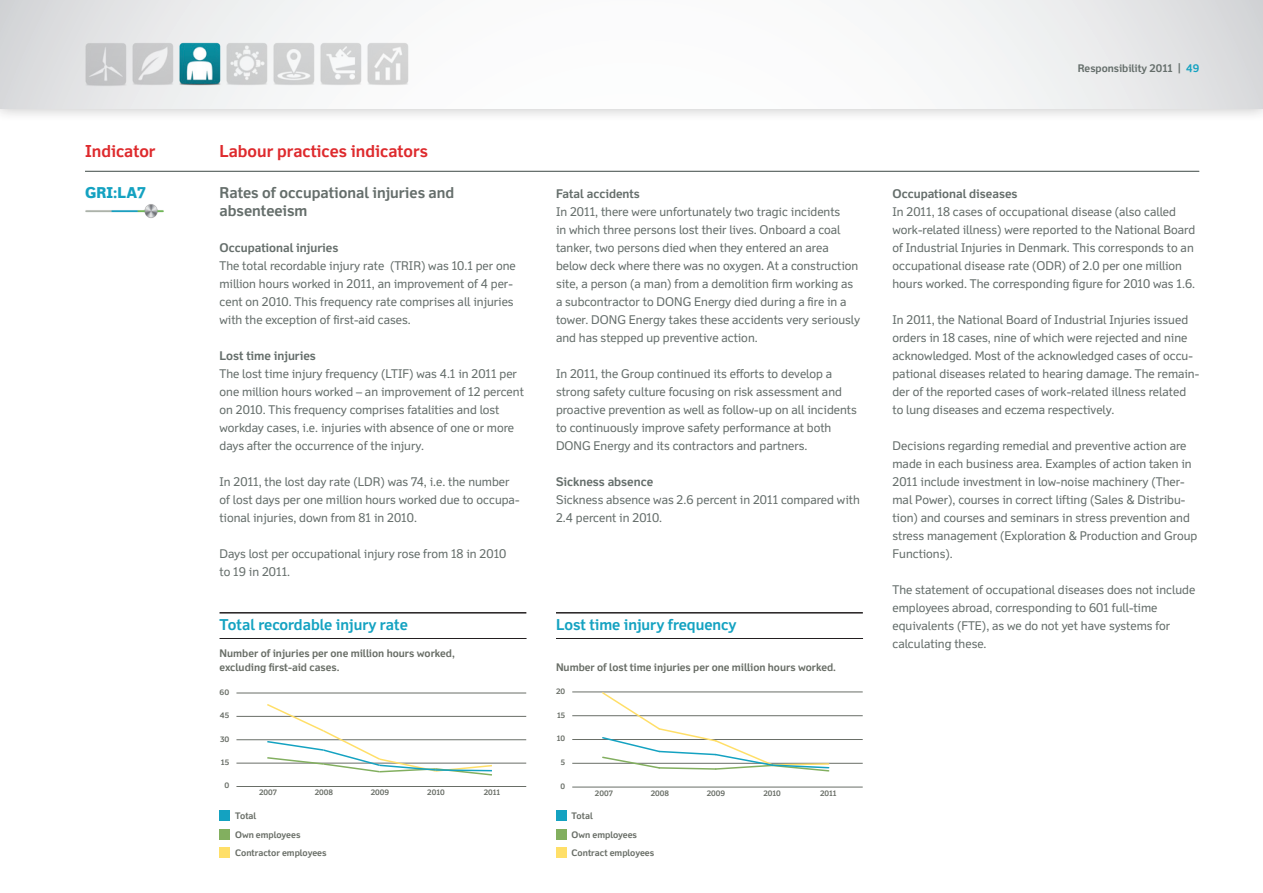
<style>
.page{position:relative;width:1263px;height:893px;background:#fff}
.page>*{position:absolute;margin:0;border:0;box-sizing:border-box;transform-origin:0 0}
.t1{font:700 16.5px "Felbridge DONG Energy";color:#de2a2d}
.t2{font:700 15px "Felbridge DONG Energy";color:#14a2c1}
.t3{font:700 15px/18px "Felbridge DONG Energy";color:#656e6b}
.t4{font:800 15px "Felbridge DONG Energy";color:#14a2c1}
.t5{font:12px/18px "Felbridge DONG Energy";color:#656e6b}
.t6{font:700 12px "Felbridge DONG Energy";color:#656e6b}
.t7{font:700 10.5px/13.5px "Felbridge DONG Energy";color:#696e67}
.t8{font:700 10.5px "Felbridge DONG Energy";color:#656e6b}
.t9{font:700 9px/18.6px "Felbridge DONG Energy";color:#696e67}
.t10{font:700 7.5px "Felbridge DONG Energy";color:#696e67}
.t11{font:700 7.5px "Felbridge DONG Energy";color:#696e67;scale:1.04 1}
.s1{color:#14a2c1}
</style>
<div class="page">
<div style="left:0;top:0;width:1263px;height:122px;background:#231f20;opacity:.3"></div>
<svg style="left:0;top:0;width:1263px;height:108px"></svg>
<img style="left:79px;top:39px;width:47px;height:51px">
<img style="left:318px;top:39px;width:43px;height:51px">
<img style="left:271px;top:39px;width:47px;height:51px">
<img style="left:224px;top:39px;width:47px;height:51px">
<img style="left:126px;top:39px;width:47px;height:51px">
<img style="left:361px;top:39px;width:51px;height:51px">
<img style="left:173px;top:39px;width:51px;height:51px">
<hr style="left:85px;top:171px;width:1114px;height:1px;background:#656e6b">
<img style="left:85px;top:204px;width:78px;height:14px">
<hr style="left:220px;top:638px;width:306px;height:1px;background:#231f20">
<hr style="left:556px;top:638px;width:307px;height:1px;background:#231f20">
<hr style="left:220px;top:612px;width:306px;height:2px;background:#231f20">
<hr style="left:556px;top:612px;width:307px;height:2px;background:#231f20">
<div style="left:220px;top:810px;width:10px;height:11px;background:#14a2c1"></div>
<div style="left:220px;top:829px;width:10px;height:10px;background:#82af5f"></div>
<div style="left:220px;top:847px;width:10px;height:11px;background:#ffdf68"></div>
<hr style="left:236px;top:693px;width:290px;height:1px;background:#696e67">
<hr style="left:236px;top:716px;width:290px;height:1px;background:#696e67">
<hr style="left:236px;top:739px;width:290px;height:1px;background:#696e67">
<hr style="left:236px;top:763px;width:290px;height:1px;background:#696e67">
<hr style="left:236px;top:786px;width:290px;height:1px;background:#696e67">
<svg style="left:265px;top:704px;width:229px;height:72px"></svg>
<div style="left:556px;top:810px;width:11px;height:11px;background:#14a2c1"></div>
<div style="left:556px;top:829px;width:11px;height:10px;background:#82af5f"></div>
<div style="left:556px;top:847px;width:11px;height:11px;background:#ffdf68"></div>
<hr style="left:572px;top:692px;width:291px;height:1px;background:#696e67">
<hr style="left:572px;top:715px;width:291px;height:1px;background:#696e67">
<hr style="left:572px;top:739px;width:291px;height:1px;background:#696e67">
<hr style="left:572px;top:763px;width:291px;height:1px;background:#696e67">
<hr style="left:572px;top:787px;width:291px;height:1px;background:#696e67">
<svg style="left:601px;top:691px;width:229px;height:81px"></svg>
<h1 class="t1" style="left:85px;top:140px;width:72px">Indicator</h1>
<p class="t4" style="left:85px;top:183px;width:63px">GRI:LA7</p>
<h1 class="t1" style="left:220px;top:140px;width:210px">Labour practices indicators</h1>
<p class="t3" style="left:220px;top:183px;width:236px">Rates of occupational injuries and absenteeism</p>
<p class="t6" style="left:220px;top:240px;width:120px">Occupational injuries</p>
<p class="t5" style="left:220px;top:257px;width:298px">The total recordable injury rate (TRIR) was 10.1 per one million hours worked in 2011, an improvement of 4 per&shy;cent on 2010. This frequency rate comprises all injuries with the exception of first-aid cases.</p>
<p class="t6" style="left:220px;top:348px;width:98px">Lost time injuries</p>
<p class="t5" style="left:220px;top:365px;width:306px">The lost time injury frequency (LTIF) was 4.1 in 2011 per one million hours worked – an improvement of 12 percent on 2010. This frequency comprises fatalities and lost workday cases, i.e. injuries with absence of one or more days after the occurrence of the injury.</p>
<p class="t5" style="left:220px;top:473px;width:301px">In 2011, the lost day rate (LDR) was 74, i.e. the number of lost days per one million hours worked due to occupa&shy;tional injuries, down from 81 in 2010.</p>
<p class="t5" style="left:220px;top:545px;width:288px">Days lost per occupational injury rose from 18 in 2010 to 19 in 2011.</p>
<p class="t6" style="left:556px;top:186px;width:85px">Fatal accidents</p>
<p class="t5" style="left:556px;top:203px;width:306px">In 2011, there were unfortunately two tragic incidents<br>in which three persons lost their lives. Onboard a coal tanker, two persons died when they entered an area below deck where there was no oxygen. At a construction site, a person (a man) from a demolition firm working as a subcontractor to DONG Energy died during a fire in a tower. DONG Energy takes these accidents very seriously and has stepped up preventive action.</p>
<p class="t5" style="left:556px;top:365px;width:302px">In 2011, the Group continued its efforts to develop a strong safety culture focusing on risk assessment and proactive prevention as well as follow-up on all incidents to continuously improve safety performance at both DONG Energy and its contractors and partners.</p>
<p class="t6" style="left:556px;top:474px;width:99px">Sickness absence</p>
<p class="t5" style="left:556px;top:491px;width:305px">Sickness absence was 2.6 percent in 2011 compared with<br>2.4 percent in 2010.</p>
<p class="t2" style="left:220px;top:615px;width:190px">Total recordable injury rate</p>
<p class="t2" style="left:556px;top:615px;width:182px">Lost time injury frequency</p>
<p class="t7" style="left:220px;top:646px;width:237px">Number of injuries per one million hours worked, excluding -rst-aid cases.</p>
<p class="t11" style="left:220px;top:688px;width:11px">60</p>
<p class="t11" style="left:220px;top:711px;width:11px">45</p>
<p class="t11" style="left:220px;top:734px;width:11px">30</p>
<p class="t11" style="left:221px;top:757px;width:10px">15</p>
<p class="t11" style="left:224px;top:781px;width:6px">0</p>
<p class="t10" style="left:259px;top:788px;width:20px">2007</p>
<p class="t10" style="left:315px;top:788px;width:20px">2008</p>
<p class="t10" style="left:371px;top:788px;width:20px">2009</p>
<p class="t10" style="left:427px;top:788px;width:19px">2010</p>
<p class="t10" style="left:484px;top:788px;width:18px">2011</p>
<p class="t9" style="left:235px;top:806px;width:93px">Total<br>Own employees<br>Contractor employees</p>
<p class="t7" style="left:556px;top:660px;width:282px">Number of lost time injuries per one million hours worked.</p>
<p class="t10" style="left:556px;top:686px;width:11px">20</p>
<p class="t10" style="left:557px;top:710px;width:10px">15</p>
<p class="t10" style="left:557px;top:734px;width:10px">10</p>
<p class="t10" style="left:561px;top:758px;width:6px">5</p>
<p class="t10" style="left:561px;top:781px;width:6px">0</p>
<p class="t10" style="left:595px;top:788px;width:20px">2007</p>
<p class="t10" style="left:651px;top:788px;width:20px">2008</p>
<p class="t10" style="left:707px;top:788px;width:20px">2009</p>
<p class="t10" style="left:763px;top:788px;width:19px">2010</p>
<p class="t10" style="left:820px;top:788px;width:18px">2011</p>
<p class="t9" style="left:572px;top:806px;width:84px">Total<br>Own employees<br>Contract employees</p>
<p class="t8" style="left:1078px;top:62px;width:123px">Responsibility 2011 | <span class="s1">49</span></p>
<p class="t6" style="left:892px;top:186px;width:127px">Occupational diseases</p>
<p class="t5" style="left:892px;top:203px;width:304px">In 2011, 18 cases of occupational disease (also called work-related illness) were reported to the National Board of Industrial Injuries in Denmark. This corresponds to an occupational disease rate (ODR) of 2.0 per one million hours worked. The corresponding figure for 2010 was 1.6.</p>
<p class="t5" style="left:892px;top:311px;width:308px">In 2011, the National Board of Industrial Injuries issued orders in 18 cases, nine of which were rejected and nine acknowledged. Most of the acknowledged cases of occu&shy;pational diseases related to hearing damage. The remain&shy;der of the reported cases of work-related illness related to lung diseases and eczema respectively.</p>
<p class="t5" style="left:892px;top:437px;width:306px">Decisions regarding remedial and preventive action are made in each business area. Examples of action taken in 2011 include investment in low-noise machinery (Ther&shy;mal Power), courses in correct lifting (Sales &amp; Distribu&shy;tion) and courses and seminars in stress prevention and stress management (Exploration &amp; Production and Group Functions).</p>
<p class="t5" style="left:892px;top:581px;width:304px">The statement of occupational diseases does not include employees abroad, corresponding to 601 full-time equivalents (FTE), as we do not yet have systems for calculating these.</p>
</div>
